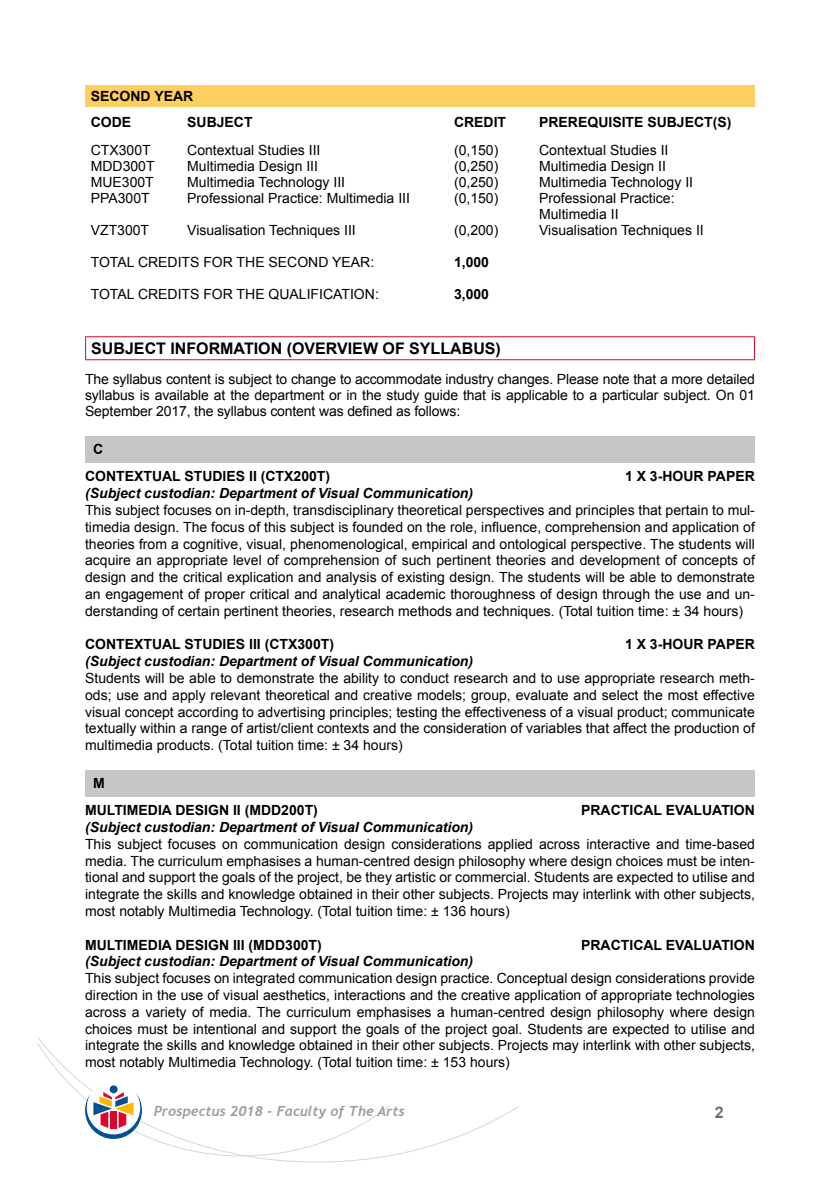
<style>
.page{position:relative;width:840px;height:1191px;background:#fff}
.page>*{position:absolute;margin:0;border:0;box-sizing:border-box;transform-origin:0 0}
.t1{font:700 16px "Arial";color:#000}
.t2{font:700 16px "Arial";color:#706f6f}
.t3{font:14px/16.8px "Arial";color:#000;text-align:justify}
.t4{font:700 14px/26.8px "Arial";color:#000}
.t5{font:italic 700 14px "Arial";color:#000}
.t6{font:italic 700 14px "Trebuchet";color:#9d9d9c}
</style>
<div class="page">
<svg style="left:37px;top:1037px;width:482px;height:125px"></svg>
<div style="left:84px;top:1082px;width:58px;height:57px;background:#fff;border-radius:50%"></div>
<div style="left:110px;top:1085px;width:7px;height:8px;background:#005092;border-radius:50%"></div>
<svg style="left:85px;top:1092px;width:57px;height:47px"></svg>
<div style="left:85px;top:85px;width:669px;height:22px;background:#fece61"></div>
<hr style="left:85px;top:336px;width:669px;height:1px;background:#dd052b">
<svg style="left:85px;top:337px;width:1px;height:22px"></svg>
<svg style="left:753px;top:337px;width:1px;height:22px"></svg>
<hr style="left:85px;top:359px;width:669px;height:1px;background:#dd052b">
<div style="left:85px;top:436px;width:669px;height:26px;background:#c6c6c6"></div>
<div style="left:85px;top:770px;width:669px;height:26px;background:#c6c6c6"></div>
<p class="t4" style="left:91px;top:83px;width:104px">SECOND YEAR<br>CODE</p>
<p class="t4" style="left:187px;top:109px;width:67px">SUBJECT</p>
<p class="t4" style="left:454px;top:109px;width:54px">CREDIT</p>
<p class="t4" style="left:539px;top:109px;width:194px">PREREQUISITE SUBJECT(S)</p>
<p class="t3" style="left:91px;top:142px;width:61px">CTX300T</p>
<p class="t3" style="left:187px;top:142px;width:135px">Contextual Studies III</p>
<p class="t3" style="left:454px;top:142px;width:46px">(0,150)</p>
<p class="t3" style="left:539px;top:142px;width:131px">Contextual Studies II</p>
<p class="t3" style="left:91px;top:158px;width:65px">MDD300T</p>
<p class="t3" style="left:187px;top:158px;width:132px">Multimedia Design III</p>
<p class="t3" style="left:454px;top:158px;width:46px">(0,250)</p>
<p class="t3" style="left:539px;top:158px;width:128px">Multimedia Design II</p>
<p class="t3" style="left:91px;top:174px;width:65px">MUE300T</p>
<p class="t3" style="left:187px;top:174px;width:159px">Multimedia Technology III</p>
<p class="t3" style="left:454px;top:174px;width:46px">(0,250)</p>
<p class="t3" style="left:539px;top:174px;width:155px">Multimedia Technology II</p>
<p class="t3" style="left:91px;top:190px;width:60px">PPA300T</p>
<p class="t3" style="left:187px;top:190px;width:224px">Professional Practice: Multimedia III</p>
<p class="t3" style="left:454px;top:190px;width:46px">(0,150)</p>
<p class="t3" style="left:539px;top:190px;width:137px;line-height:16px">Professional Practice:<br>Multimedia II</p>
<p class="t3" style="left:91px;top:222px;width:60px">VZT300T</p>
<p class="t3" style="left:187px;top:222px;width:170px">Visualisation Techniques III</p>
<p class="t3" style="left:454px;top:222px;width:46px">(0,200)</p>
<p class="t3" style="left:539px;top:222px;width:166px">Visualisation Techniques II</p>
<p class="t3" style="left:91px;top:254px;width:285px">TOTAL CREDITS FOR THE SECOND YEAR:</p>
<p class="t4" style="left:454px;top:249px;width:37px">1,000</p>
<p class="t3" style="left:91px;top:286px;width:289px">TOTAL CREDITS FOR THE QUALIFICATION:</p>
<p class="t4" style="left:454px;top:281px;width:37px">3,000</p>
<p class="t1" style="left:91px;top:337px;width:411px">SUBJECT INFORMATION (OVERVIEW OF SYLLABUS)</p>
<p class="t3" style="left:85px;top:371px;width:671px;line-height:16px">The syllabus content is subject to change to accommodate industry changes. Please note that a more detailed syllabus is available at the department or in the study guide that is applicable to a particular subject. On 01<br>September 2017, the syllabus content was defined as follows:</p>
<p class="t4" style="left:85px;top:436px;width:246px;text-indent:8px">C<br>CONTEXTUAL STUDIES II (CTX200T)</p>
<p class="t4" style="left:624px;top:463px;width:131px">1 X 3-HOUR PAPER</p>
<p class="t5" style="left:85px;top:484px;width:389px">(Subject custodian: Department of Visual Communication)</p>
<p class="t3" style="left:85px;top:501px;width:671px">This subject focuses on in-depth, transdisciplinary theoretical perspectives and principles that pertain to mul&shy;timedia design. The focus of this subject is founded on the role, influence, comprehension and application of theories from a cognitive, visual, phenomenological, empirical and ontological perspective. The students will acquire an appropriate level of comprehension of such pertinent theories and development of concepts of design and the critical explication and analysis of existing design. The students will be able to demonstrate an engagement of proper critical and analytical academic thoroughness of design through the use and un&shy;derstanding of certain pertinent theories, research methods and techniques. (Total tuition time: ± 34 hours)</p>
<p class="t4" style="left:85px;top:631px;width:250px">CONTEXTUAL STUDIES III (CTX300T)</p>
<p class="t4" style="left:624px;top:631px;width:131px">1 X 3-HOUR PAPER</p>
<p class="t5" style="left:85px;top:652px;width:389px">(Subject custodian: Department of Visual Communication)</p>
<p class="t3" style="left:85px;top:669px;width:671px">Students will be able to demonstrate the ability to conduct research and to use appropriate research meth&shy;ods; use and apply relevant theoretical and creative models; group, evaluate and select the most effective visual concept according to advertising principles; testing the effectiveness of a visual product; communicate textually within a range of artist/client contexts and the consideration of variables that affect the production of multimedia products. (Total tuition time: ± 34 hours)</p>
<p class="t4" style="left:85px;top:770px;width:234px;text-indent:8px">M<br>MULTIMEDIA DESIGN II (MDD200T)</p>
<p class="t4" style="left:581px;top:797px;width:175px">PRACTICAL EVALUATION</p>
<p class="t5" style="left:85px;top:817px;width:389px">(Subject custodian: Department of Visual Communication)</p>
<p class="t3" style="left:85px;top:835px;width:671px">This subject focuses on communication design considerations applied across interactive and time-based media. The curriculum emphasises a human-centred design philosophy where design choices must be inten&shy;tional and support the goals of the project, be they artistic or commercial. Students are expected to utilise and integrate the skills and knowledge obtained in their other subjects. Projects may interlink with other subjects, most notably Multimedia Technology. (Total tuition time: ± 136 hours)</p>
<p class="t4" style="left:85px;top:931px;width:238px">MULTIMEDIA DESIGN III (MDD300T)</p>
<p class="t4" style="left:581px;top:931px;width:175px">PRACTICAL EVALUATION</p>
<p class="t5" style="left:85px;top:952px;width:389px">(Subject custodian: Department of Visual Communication)</p>
<p class="t3" style="left:85px;top:969px;width:671px">This subject focuses on integrated communication design practice. Conceptual design considerations provide direction in the use of visual aesthetics, interactions and the creative application of appropriate technologies across a variety of media. The curriculum emphasises a human-centred design philosophy where design choices must be intentional and support the goals of the project goal. Students are expected to utilise and integrate the skills and knowledge obtained in their other subjects. Projects may interlink with other subjects, most notably Multimedia Technology. (Total tuition time: ± 153 hours)</p>
<p class="t6" style="left:154px;top:1102px;width:252px">Prospectus 2018 - Faculty of The Arts</p>
<p class="t2" style="left:714px;top:1100px;width:10px">2</p>
</div>
